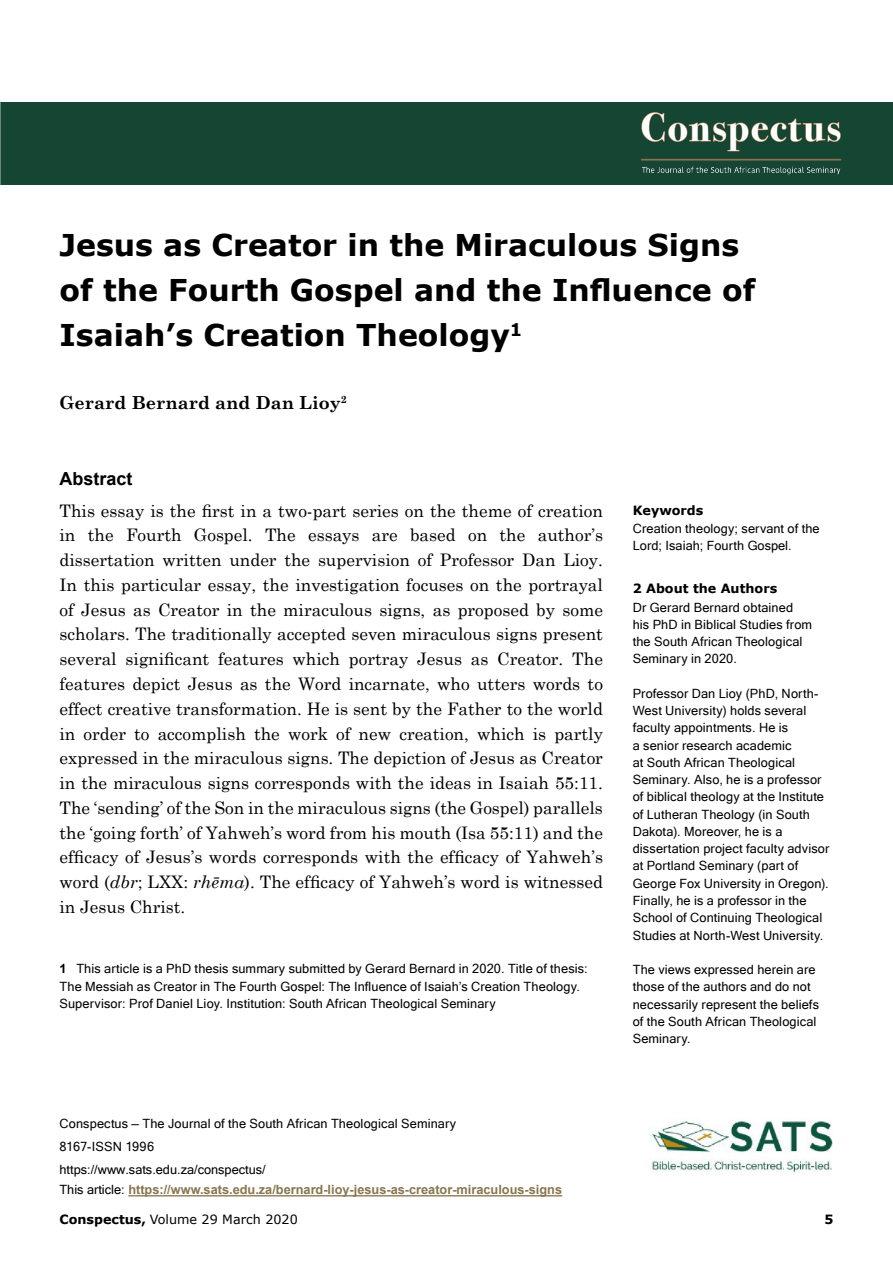
<style>
.page{position:relative;width:893px;height:1263px;background:#fff}
.page>*{position:absolute;margin:0;border:0;box-sizing:border-box;transform-origin:0 0}
.t1{font:700 30px/45px "MS Reference Sans Serif";color:#000}
.t2{font:700 18px "Century Schoolbook";color:#000}
.t3{font:700 18px "Arial";color:#000}
.t4{font:17.25px/24.8px "Century Schoolbook";color:#000;text-align:justify}
.t5{font:12.75px/17.2px "Microsoft Sans Serif";letter-spacing:.01em;color:#000}
.t6{font:700 12.75px "Arial";color:#88754f}
.t7{font:12.75px "MS Reference Sans Serif";color:#000}
.t8{font:700 12.75px "MS Reference Sans Serif";color:#000}
.s1{font-style:italic}
.s2{font-family:"Arial";font-weight:700}
.s3{font-family:"Microsoft Sans Serif";font-weight:400;color:#000}
.s4{font-weight:700}
</style>
<div class="page">
<div style="left:0;top:102px;width:893px;height:83px;background:#154633"></div>
<img style="left:618px;top:102px;width:246px;height:83px">
<img style="left:650px;top:1118px;width:183px;height:54px">
<hr style="left:128px;top:1195px;width:434px;height:1px;background:#88754f">
<h1 class="t1" style="left:60px;top:222px;width:697px">Jesus as Creator in the Miraculous Signs of the Fourth Gospel and the Influence of<br>Isaiah’s Creation Theology<sup>1</sup></h1>
<h2 class="t2" style="left:60px;top:388px;width:289px">Gerard Bernard and Dan Lioy<sup>2</sup></h2>
<h2 class="t3" style="left:60px;top:467px;width:75px">Abstract</h2>
<p class="t4" style="left:60px;top:497px;width:545px">This essay is the first in a two-part series on the theme of creation in the Fourth Gospel. The essays are based on the author’s dissertation written under the supervision of Professor Dan Lioy.<br>In this particular essay, the investigation focuses on the portrayal of Jesus as Creator in the miraculous signs, as proposed by some scholars. The traditionally accepted seven miraculous signs present several significant features which portray Jesus as Creator. The features depict Jesus as the Word incarnate, who utters words to effect creative transformation. He is sent by the Father to the world in order to accomplish the work of new creation, which is partly expressed in the miraculous signs. The depiction of Jesus as Creator in the miraculous signs corresponds with the ideas in Isaiah 55:11.<br>The ‘sending’ of the Son in the miraculous signs (the Gospel) parallels the ‘going forth’ of Yahweh’s word from his mouth (Isa 55:11) and the efficacy of Jesus’s words corresponds with the efficacy of Yahweh’s word (<span class="s1">dbr</span>; LXX: <span class="s1">rhēma</span>). The efficacy of Yahweh’s word is witnessed in Jesus Christ.</p>
<p class="t5" style="left:60px;top:960px;width:530px"><span class="s2">1</span> This article is a PhD thesis summary submitted by Gerard Bernard in 2020. Title of thesis:<br>The Messiah as Creator in The Fourth Gospel: The Influence of Isaiah’s Creation Theology.<br>Supervisor: Prof Daniel Lioy. Institution: South African Theological Seminary</p>
<p class="t5" style="left:60px;top:1111px;width:398px;line-height:23.2px">Conspectus — The Journal of the South African Theological Seminary<br>8167-ISSN 1996<br>https://www.sats.edu.za/conspectus/</p>
<p class="t6" style="left:60px;top:1181px;width:504px"><span class="s3">This article:</span> https://www.sats.edu.za/bernard-lioy-jesus-as-creator-miraculous-signs</p>
<p class="t8" style="left:633px;top:502px;width:72px">Keywords</p>
<p class="t5" style="left:633px;top:520px;width:188px">Creation theology; servant of the<br>Lord; Isaiah; Fourth Gospel.</p>
<p class="t8" style="left:633px;top:580px;width:146px">2 About the Authors</p>
<p class="t5" style="left:633px;top:598px;width:181px">Dr Gerard Bernard obtained his PhD in Biblical Studies from the South African Theological<br>Seminary in 2020.</p>
<p class="t5" style="left:633px;top:685px;width:198px">Professor Dan Lioy (PhD, North-<br>West University) holds several faculty appointments. He is<br>a senior research academic<br>at South African Theological<br>Seminary. Also, he is a professor of biblical theology at the Institute of Lutheran Theology (in South<br>Dakota). Moreover, he is a dissertation project faculty advisor at Portland Seminary (part of<br>George Fox University in Oregon).<br>Finally, he is a professor in the<br>School of Continuing Theological<br>Studies at North-West University.</p>
<p class="t5" style="left:633px;top:961px;width:188px">The views expressed herein are those of the authors and do not necessarily represent the beliefs of the South African Theological<br>Seminary.</p>
<p class="t7" style="left:60px;top:1211px;width:240px"><span class="s4">Conspectus,</span> Volume 29 March 2020</p>
<p class="t8" style="left:824px;top:1211px;width:11px">5</p>
</div>
